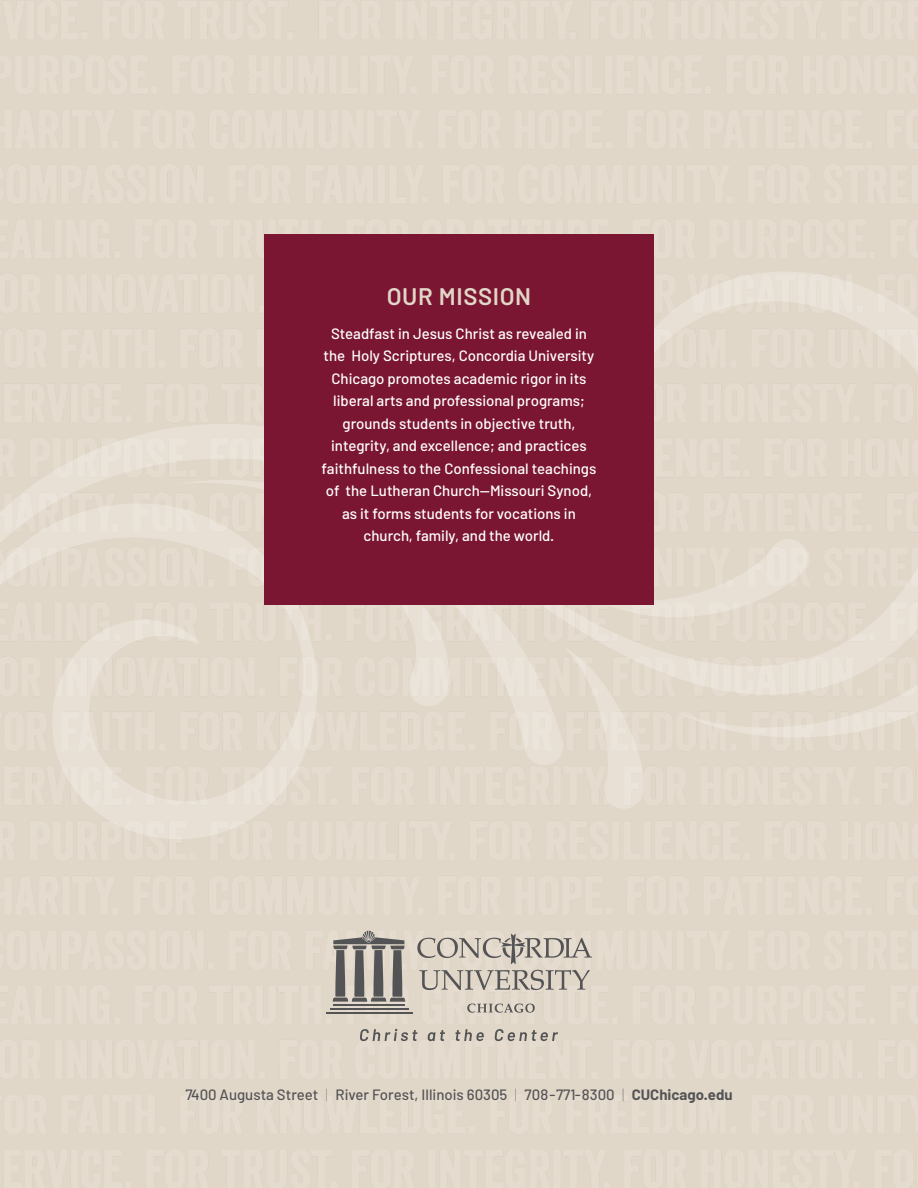
<style>
.page{position:relative;width:918px;height:1188px;background:#e1d7c8}
.page>*{position:absolute;margin:0;border:0;box-sizing:border-box;transform-origin:0 0}
.t1{font:600 24px "Barlow";letter-spacing:.025em;color:#e1d7c8}
.t2{font:500 15px/22.5px "Barlow";color:#fff;text-align:center}
.t3{font:500 15px "Barlow";color:#545456}
.s1{font-weight:100}
.s2{font-weight:700}
</style>
<div class="page">
<svg style="left:0;top:270px;width:918px;height:266px;background:#e2d9cb"></svg>
<svg style="left:0;top:499px;width:323px;height:342px;background:#e4dbce"></svg>
<svg style="left:176px;top:476px;width:380px;height:291px;background:#e2d9cc"></svg>
<svg style="left:368px;top:604px;width:84px;height:104px;background:#e3dacd"></svg>
<svg style="left:556px;top:536px;width:362px;height:273px;background:#e3dacd"></svg>
<svg style="left:360px;top:1029px;width:58px;height:12px"></svg>
<svg style="left:428px;top:1030px;width:17px;height:11px"></svg>
<svg style="left:455px;top:1029px;width:29px;height:12px"></svg>
<svg style="left:494px;top:1029px;width:64px;height:12px"></svg>
<svg style="left:419px;top:970px;width:171px;height:20px;background:#bbb4aa"></svg>
<svg style="left:417px;top:933px;width:175px;height:31px;background:#c6bfb4"></svg>
<hr style="left:333px;top:1004px;width:72px;height:2px;background:#545456">
<hr style="left:330px;top:1008px;width:78px;height:2px;background:#545456">
<hr style="left:326px;top:1012px;width:86px;height:2px;background:#545456">
<svg style="left:333px;top:931px;width:72px;height:71px;background:#9b9690"></svg>
<svg style="left:467px;top:1004px;width:68px;height:9px"></svg>
<div style="left:264px;top:234px;width:390px;height:370px;background:#7b1632"></div>
<h1 class="t1" style="left:387px;top:282px;width:146px">OUR MISSION</h1>
<p class="t2" style="left:322px;top:322px;width:276px">Steadfast in Jesus Christ as revealed in the Holy Scriptures, Concordia University Chicago promotes academic rigor in its liberal arts and professional programs; grounds students in objective truth, integrity, and excellence; and practices faithfulness to the Confessional teachings of the Lutheran Church—Missouri Synod, as it forms students for vocations in church, family, and the world.</p>
<p class="t3" style="left:185px;top:1085px;width:549px">7400 Augusta Street <span class="s1">|</span> River Forest, Illinois 60305 <span class="s1">|</span> 708-771-8300 <span class="s1">|</span> <span class="s2">CUChicago.edu</span></p>
</div>
